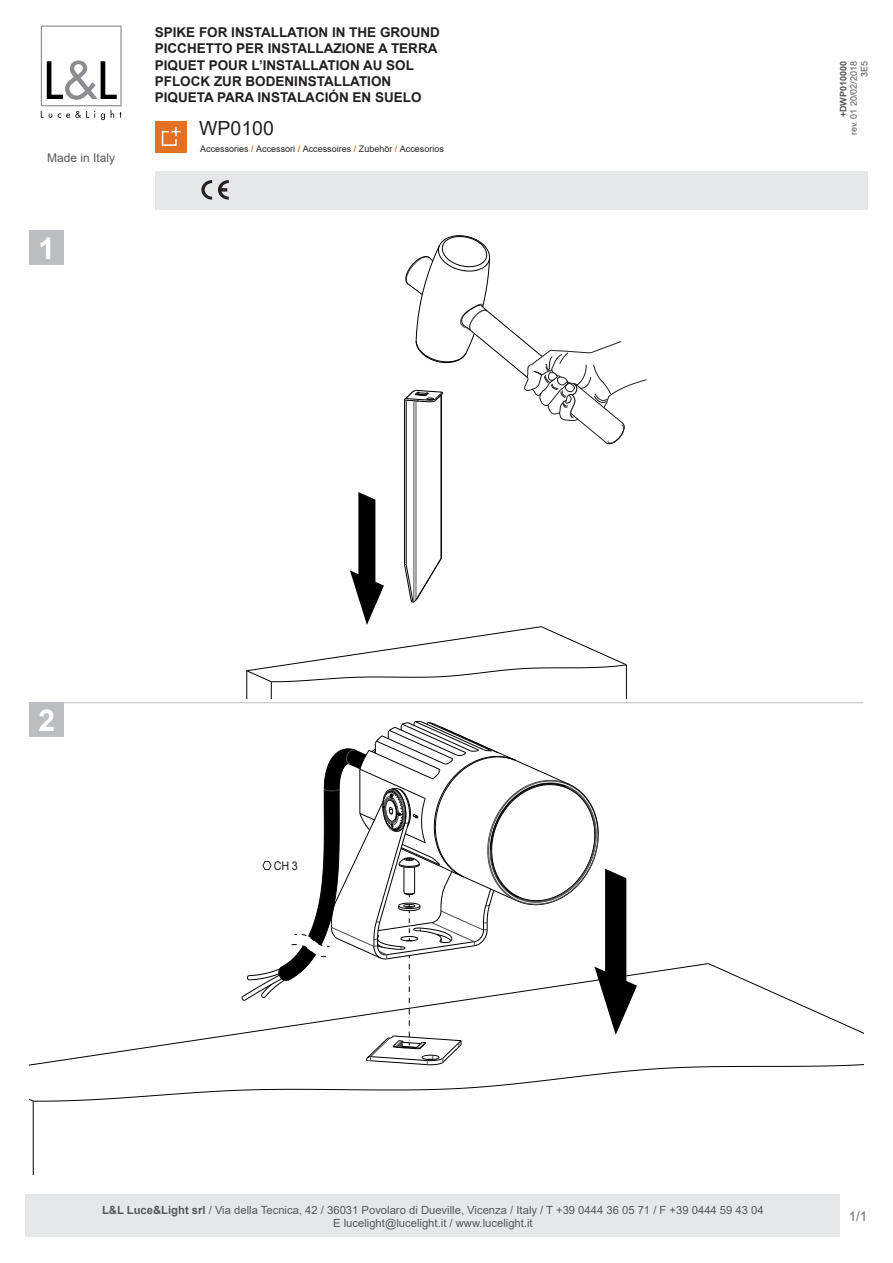
<style>
.page{position:relative;width:893px;height:1263px;background:#fff}
.page>*{position:absolute;margin:0;border:0;box-sizing:border-box;transform-origin:0 0}
.t1{font:700 30px "Arial";color:#fff}
.t2{font:19.5px "Arial";color:#231f20}
.t3{font:700 13.5px "Arial";color:#231f20}
.t4{font:13.5px "Arial";color:#6c6d70}
.t5{font:12px "Arial";color:#57585a}
.t6{font:12px "Arial";color:#231f20;scale:.9 1}
.t7{font:11.25px "Arial";color:#57585a}
.t8{font:9px "Arial";color:#231f20}
.t9{font:9px "Arial";color:#57585a}
.t10{font:700 9px "Arial";color:#57585a}
.s1{font-weight:700;color:#e27025}
.s2{font-weight:700}
</style>
<div class="page">
<hr style="left:33px;top:1101px;width:1px;height:74px;background:#000">
<div style="left:155px;top:121px;width:32px;height:32px;background:#e27025"></div>
<svg style="left:162px;top:127px;width:18px;height:19px"></svg>
<svg style="left:41px;top:26px;width:81px;height:94px"></svg>
<div style="left:155px;top:171px;width:712px;height:38px;background:#e6e7e9"></div>
<svg style="left:218px;top:180px;width:11px;height:20px"></svg>
<svg style="left:201px;top:180px;width:11px;height:20px"></svg>
<div style="left:26px;top:1194px;width:814px;height:43px;background:#e6e7e9"></div>
<hr style="left:404px;top:400px;width:1px;height:164px;background:#000">
<hr style="left:406px;top:400px;width:1px;height:164px;background:#000">
<hr style="left:414px;top:401px;width:1px;height:201px;background:#4d4d4d">
<hr style="left:416px;top:401px;width:1px;height:199px;background:#4d4d4d">
<hr style="left:441px;top:395px;width:1px;height:163px;background:#000">
<svg style="left:404px;top:236px;width:242px;height:208px"></svg>
<hr style="left:626px;top:665px;width:1px;height:33px;background:#000">
<svg style="left:246px;top:492px;width:380px;height:206px"></svg>
<hr style="left:30px;top:702px;width:833px;height:1px;background:#bcbdc0">
<div style="left:30px;top:231px;width:34px;height:34px;background:#bcbdc0"></div>
<div style="left:30px;top:703px;width:34px;height:34px;background:#bcbdc0"></div>
<svg style="left:30px;top:721px;width:833px;height:380px"></svg>
<p class="t5" style="left:47px;top:150px;width:70px">Made in Italy</p>
<p class="t1" style="left:38px;top:227px;width:18px">1</p>
<p class="t3" style="left:155px;top:23px;width:287px">SPIKE FOR INSTALLATION IN THE GROUND</p>
<p class="t3" style="left:155px;top:39px;width:284px">PICCHETTO PER INSTALLAZIONE A TERRA</p>
<p class="t3" style="left:155px;top:55px;width:261px">PIQUET POUR L’INSTALLATION AU SOL</p>
<p class="t3" style="left:155px;top:72px;width:238px">PFLOCK ZUR BODENINSTALLATION</p>
<p class="t3" style="left:155px;top:88px;width:268px">PIQUETA PARA INSTALACIÓN EN SUELO</p>
<p class="t2" style="left:199px;top:114px;width:76px">WP0100</p>
<p class="t8" style="left:200px;top:143px;width:245px">Accessories <span class="s1">/</span> Accessori <span class="s1">/</span> Accessoires <span class="s1">/</span> Zubehör <span class="s1">/</span> Accesorios</p>
<p class="t10" style="left:837px;top:117px;width:58px;rotate:-90deg">+DWP010000</p>
<p class="t9" style="left:848px;top:135px;width:76px;rotate:-90deg">rev. 01 20/02/2018</p>
<p class="t9" style="left:858px;top:77px;width:18px;rotate:-90deg">3E5</p>
<p class="t1" style="left:38px;top:699px;width:18px">2</p>
<p class="t6" style="left:274px;top:857px;width:28px">CH 3</p>
<p class="t7" style="left:102px;top:1203px;width:663px"><span class="s2">L&amp;L Luce&amp;Light srl</span> / Via della Tecnica, 42 / 36031 Povolaro di Dueville, Vicenza / Italy / T +39 0444 36 05 71 / F +39 0444 59 43 04</p>
<p class="t7" style="left:333px;top:1215px;width:201px">E lucelight@lucelight.it / www.lucelight.it</p>
<p class="t4" style="left:849px;top:1207px;width:20px">1/1</p>
</div>
